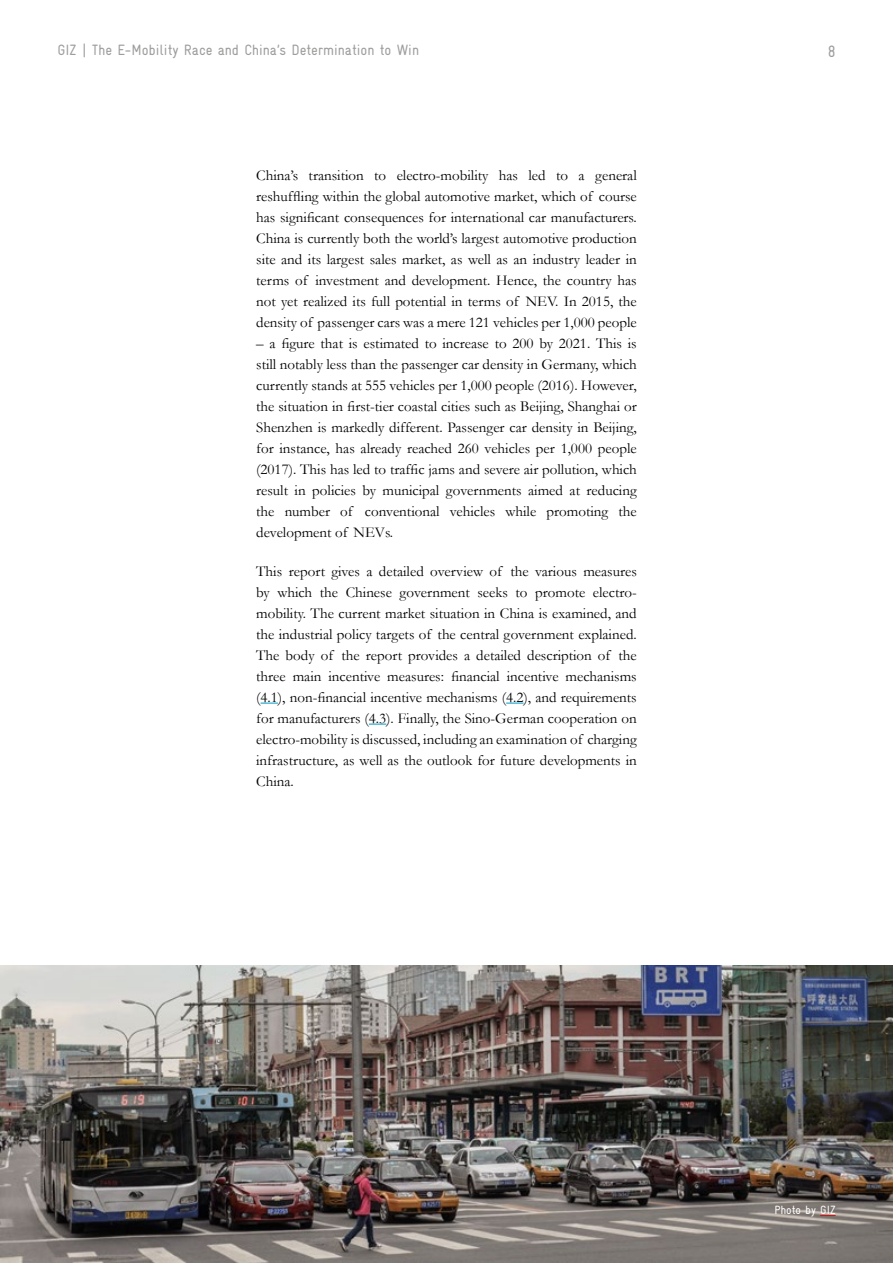
<style>
.page{position:relative;width:893px;height:1263px;background:#fff}
.page>*{position:absolute;margin:0;border:0;box-sizing:border-box;transform-origin:0 0}
.t1{font:16.5px "Gravur Condensed";color:#9d9d9c}
.t2{font:15px/21px "Garamond";color:#000;text-align:justify}
.t3{font:15px "Gravur Condensed";color:#9d9d9c}
.t4{font:12px "Gravur Condensed";color:#fff}
</style>
<div class="page">
<svg style="left:261px;top:703px;width:17px;height:1px"></svg>
<svg style="left:506px;top:703px;width:17px;height:1px"></svg>
<svg style="left:369px;top:724px;width:17px;height:1px"></svg>
<img style="left:0;top:965px;width:893px;height:298px">
<svg style="left:820px;top:1215px;width:16px;height:1px"></svg>
<p class="t3" style="left:57px;top:41px;width:363px">GIZ | The E-Mobility Race and China’s Determination to Win</p>
<p class="t1" style="left:828px;top:42px;width:9px">8</p>
<p class="t2" style="left:256px;top:164px;width:382px">China’s transition to electro-mobility has led to a general reshuffling within the global automotive market, which of course has significant consequences for international car manufacturers.<br>China is currently both the world’s largest automotive production site and its largest sales market, as well as an industry leader in terms of investment and development. Hence, the country has not yet realized its full potential in terms of NEV. In 2015, the density of passenger cars was a mere 121 vehicles per 1,000 people</p>
<p class="t2" style="left:256px;top:332px;width:382px">– a figure that is estimated to increase to 200 by 2021. This is still notably less than the passenger car density in Germany, which currently stands at 555 vehicles per 1,000 people (2016). However, the situation in first-tier coastal cities such as Beijing, Shanghai or Shenzhen is markedly different. Passenger car density in Beijing, for instance, has already reached 260 vehicles per 1,000 people (2017). This has led to traffic jams and severe air pollution, which result in policies by municipal governments aimed at reducing the number of conventional vehicles while promoting the development of NEVs.</p>
<p class="t2" style="left:256px;top:560px;width:382px">This report gives a detailed overview of the various measures by which the Chinese government seeks to promote electro&shy;mobility. The current market situation in China is examined, and the industrial policy targets of the central government explained.<br>The body of the report provides a detailed description of the three main incentive measures: financial incentive mechanisms (4.1), non-financial incentive mechanisms (4.2), and requirements for manufacturers (4.3). Finally, the Sino-German cooperation on electro-mobility is discussed, including an examination of charging infrastructure, as well as the outlook for future developments in China.</p>
<p class="t4" style="left:774px;top:1203px;width:63px">Photo by GIZ</p>
</div>
